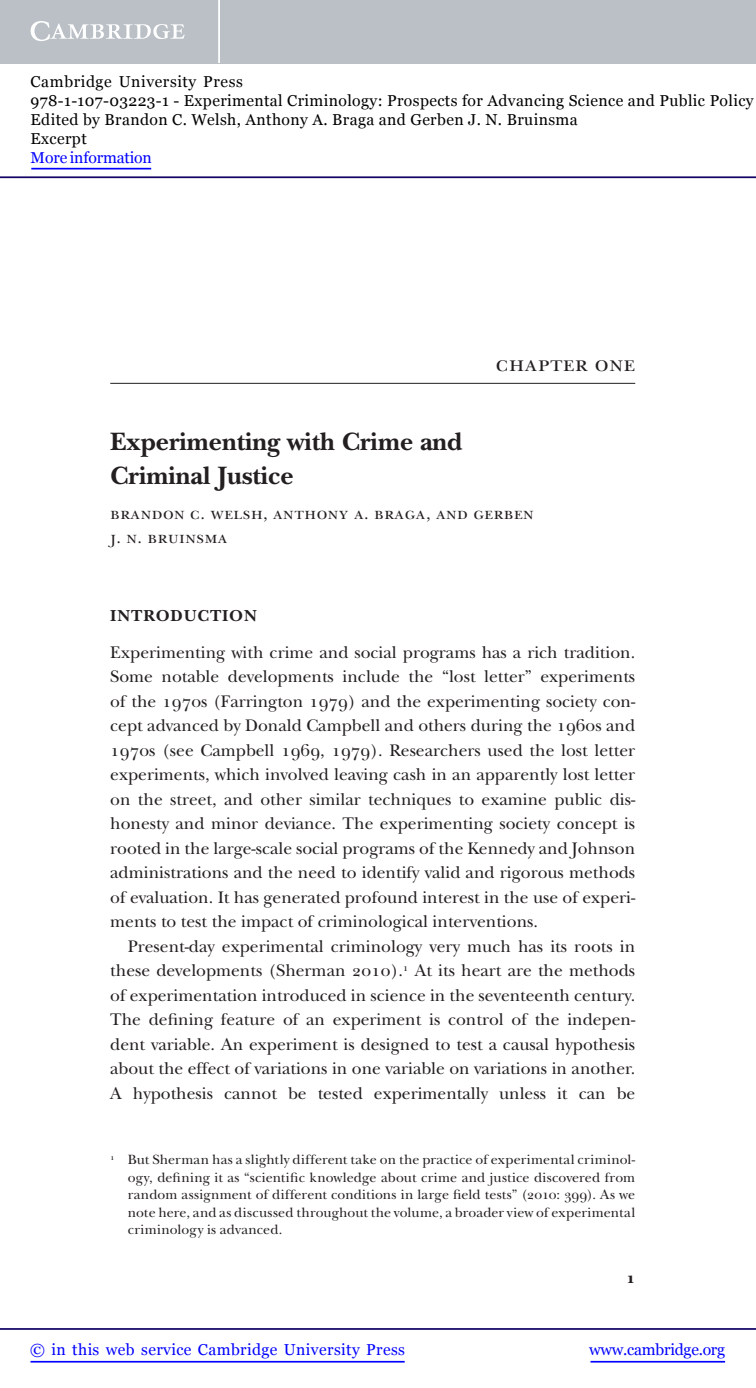
<style>
.page{position:relative;width:756px;height:1388px;background:#fff}
.page>*{position:absolute;margin:0;border:0;box-sizing:border-box;transform-origin:0 0}
.t1{font:700 26.25px/33.2px "New Baskerville Std";color:#231f20}
.t2{font:22.75px "New Baskerville Std";letter-spacing:.025em;color:#231f20}
.t3{font:17.5px/24.5px "New Baskerville Std";color:#231f20;text-align:justify}
.t4{font:17.5px/24.5px "New Baskerville Std";letter-spacing:.025em;color:#231f20}
.t5{font:700 16.62px "New Baskerville Std";letter-spacing:.05em;color:#231f20}
.t6{font:15.75px/18.9px "Georgia";letter-spacing:.025em;color:#000}
.t7{font:15.75px "Georgia";letter-spacing:.025em;color:#00f}
.t8{font:15.75px "Georgia";letter-spacing:-.015em;color:#00f}
.t9{font:15.75px "Georgia";letter-spacing:-.01em;color:#00f}
.t10{font:14px/17.5px "New Baskerville Std";color:#231f20;text-align:justify}
</style>
<div class="page">
<hr style="left:110px;top:383px;width:525px;height:1px;background:#231f20">
<hr style="left:591px;top:1361px;width:134px;height:1px;background:#00f">
<hr style="left:0;top:1328px;width:756px;height:2px;background:#150666">
<hr style="left:31px;top:1361px;width:374px;height:1px;background:#00f">
<div style="left:0;top:0;width:756px;height:63px;background:#bac0c6"></div>
<svg style="left:31px;top:21px;width:154px;height:20px"></svg>
<hr style="left:218px;top:0;width:2px;height:63px;background:#fff">
<hr style="left:0;top:176px;width:756px;height:2px;background:#150666">
<hr style="left:31px;top:168px;width:120px;height:1px;background:#00f">
<p class="t6" style="left:31px;top:72px;width:725px">Cambridge University Press<br>978-1-107-03223-1 - Experimental Criminology: Prospects for Advancing Science and Public Policy Edited by Brandon C. Welsh, Anthony A. Braga and Gerben J. N. Bruinsma<br>Excerpt</p>
<p class="t9" style="left:31px;top:148px;width:123px">More information</p>
<h2 class="t2" style="left:496px;top:355px;width:141px">Chapter one</h2>
<h1 class="t1" style="left:110px;top:428px;width:354px">Experimenting with Crime and<br>Criminal Justice</h1>
<p class="t4" style="left:110px;top:502px;width:425px">Brandon C. Welsh , Anthony A. Braga , and Gerben<br>J. N. Bruinsma</p>
<p class="t5" style="left:110px;top:610px;width:148px">INTRODUCTION</p>
<p class="t3" style="left:110px;top:642px;width:527px">Experimenting with crime and social programs has a rich tradition.<br>Some notable developments include the “lost letter” experiments of the 1970s (Farrington 1979 ) and the experimenting society con&shy;cept advanced by Donald Campbell and others during the 1960s and 1970s (see Campbell 1969 , 1979 ). Researchers used the lost letter experiments, which involved leaving cash in an apparently lost letter on the street, and other similar techniques to examine public dis&shy;honesty and minor deviance. The experimenting society concept is rooted in the large- scale social programs of the Kennedy and Johnson administrations and the need to identify valid and rigorous methods of evaluation. It has generated profound interest in the use of experi&shy;ments to test the impact of criminological interventions.</p>
<p class="t3" style="left:110px;top:936px;width:527px;text-indent:18px">Present- day experimental criminology very much has its roots in these developments (Sherman 2010 ). <sup>1</sup> At its heart are the methods of experimentation introduced in science in the seventeenth century.<br>The defining feature of an experiment is control of the indepen&shy;dent variable. An experiment is designed to test a causal hypothesis about the effect of variations in one variable on variations in another.<br>A hypothesis cannot be tested experimentally unless it can be</p>
<p class="t10" style="left:128px;top:1152px;width:509px;text-indent:-17px"><sup>1</sup> But Sherman has a slightly different take on the practice of experimental criminol&shy;ogy, defining it as “scientific knowledge about crime and justice discovered from random assignment of different conditions in large field tests” (2010: 399). As we note here, and as discussed throughout the volume, a broader view of experimental criminology is advanced.</p>
<p class="t5" style="left:626px;top:1271px;width:11px">1</p>
<p class="t7" style="left:30px;top:1340px;width:376px">© in this web service Cambridge University Press</p>
<p class="t8" style="left:589px;top:1340px;width:137px">www.cambridge.org</p>
</div>
